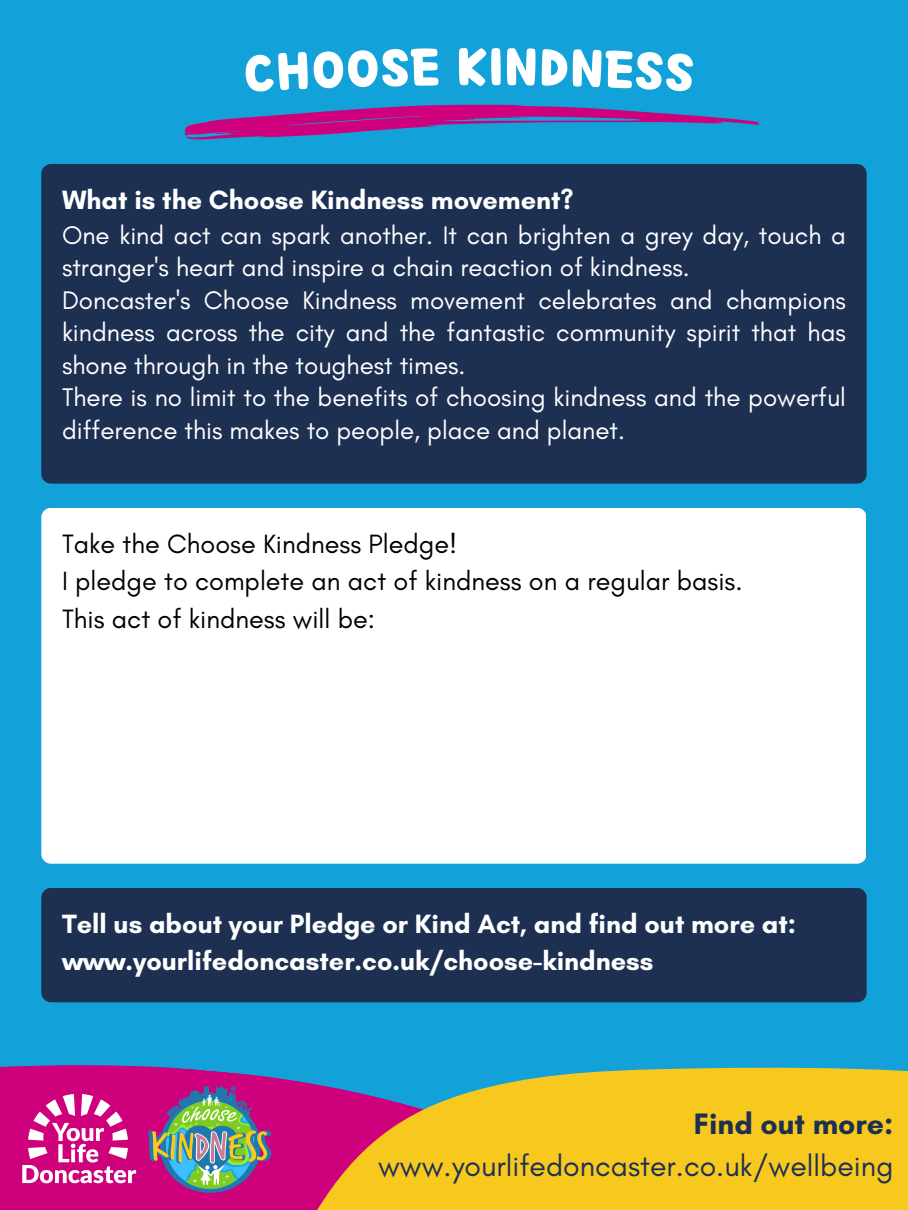
<style>
.page{position:relative;width:908px;height:1210px;background:#fff}
.page>*{position:absolute;margin:0;border:0;box-sizing:border-box;transform-origin:0 0}
.t1{font:54.28px "TT Claytoy R";color:#fff}
.t2{font:30.13px "Glacial Indifference";color:#1d3052}
.t3{font:700 30.13px "Glacial Indifference";color:#1d3052}
.t4{font:700 26.95px/37.5px "Glacial Indifference";color:#fff}
.t5{font:26.95px "Glacial Indifference";color:#000}
.t6{font:25.9px/32.5px "Glacial Indifference";color:#fff}
</style>
<div class="page">
<div style="left:0;top:0;width:907px;height:1210px;background:#12a1d8"></div>
<svg style="left:0;top:1002px;width:239px;height:208px"></svg>
<svg style="left:239px;top:952px;width:668px;height:258px;fill:#f7c91e"></svg>
<svg style="left:185px;top:105px;width:574px;height:35px"></svg>
<svg style="left:148px;top:1084px;width:123px;height:108px;background:#906f84"></svg>
<svg style="left:22px;top:1094px;width:114px;height:89px;background:#dd4ea4"></svg>
<div style="left:41px;top:164px;width:825px;height:319px;background:#1d3052;border-radius:10px"></div>
<div style="left:41px;top:508px;width:824px;height:355px;background:#fff"></div>
<div style="left:41px;top:888px;width:825px;height:114px;background:#1d3052;border-radius:10px"></div>
<p class="t1" style="left:455px;top:41px;width:50px">KI</p>
<p class="t4" style="left:62px;top:181px;width:513px">What is the Choose Kindness movement?</p>
<p class="t6" style="left:62px;top:218px;width:785px">One kind act can spark another. It can brighten a grey day, touch a stranger's heart and inspire a chain reaction of kindness.</p>
<p class="t6" style="left:62px;top:283px;width:785px;text-align:justify">Doncaster's Choose Kindness movement celebrates and champions kindness across the city and the fantastic community spirit that has shone through in the toughest times.</p>
<p class="t6" style="left:62px;top:381px;width:785px">There is no limit to the benefits of choosing kindness and the powerful difference this makes to people, place and planet.</p>
<p class="t5" style="left:62px;top:527px;width:396px">Take the Choose Kindness Pledge!</p>
<p class="t5" style="left:62px;top:565px;width:681px">I pledge to complete an act of kindness on a regular basis.</p>
<p class="t5" style="left:62px;top:602px;width:314px">This act of kindness will be:</p>
<p class="t4" style="left:62px;top:904px;width:735px">Tell us about your Pledge or Kind Act, and find out more at: www.yourlifedoncaster.co.uk/choose-kindness</p>
<p class="t3" style="left:693px;top:1105px;width:201px">Find out more:</p>
<p class="t2" style="left:378px;top:1147px;width:516px">www.yourlifedoncaster.co.uk/wellbeing</p>
</div>
